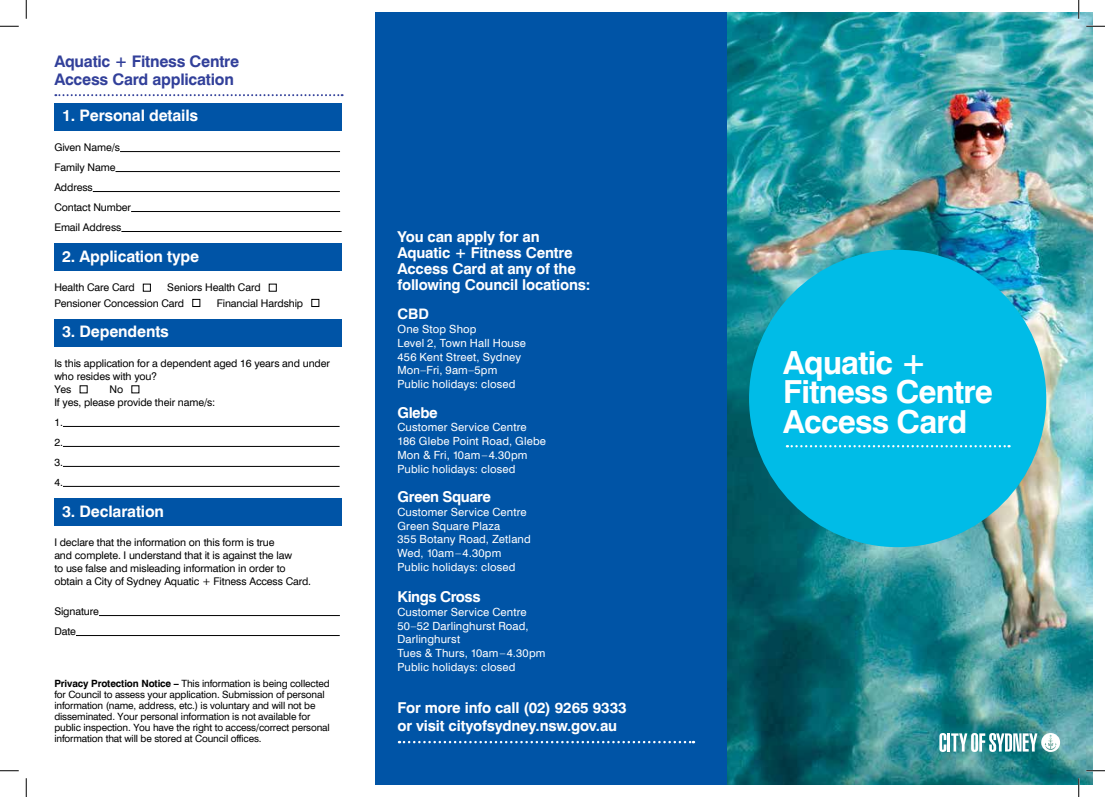
<style>
.page{position:relative;width:1105px;height:797px;background:#fff}
.page>*{position:absolute;margin:0;border:0;box-sizing:border-box;transform-origin:0 0}
.t1{font:700 31.88px/29.5px "Swiss 721 BT";letter-spacing:-.025em;color:#fff}
.Intro_text{font:700 16px/17.5px "Swiss 721 BT";letter-spacing:-.015em;color:#32409a}
.t2{font:700 15.88px "Swiss 721 BT";letter-spacing:-.01em;color:#fff}
.Text{font:700 15px/16.2px "Swiss 721 BT";letter-spacing:-.01em;color:#fff}
.Text-2{font:700 15px "Swiss 721 BT";letter-spacing:-.03em;color:#fff}
.t3{font:700 14.5px "Swiss 721 BT";color:#fff}
.t4{font:11.25px "Swiss 721 BT";letter-spacing:.015em;color:#fff}
.t5{font:10.62px/12.9px "Swiss 721 BT";letter-spacing:-.01em;color:#000}
.t6{font:10px/11px "Swiss 721 BT";letter-spacing:-.015em;color:#000}
.s1{font-weight:700}
</style>
<div class="page">
<img style="left:727px;top:12px;width:366px;height:773px">
<div style="left:749px;top:250px;width:297px;height:297px;background:#00bce7;border-radius:50%"></div>
<svg style="left:787px;top:445px;width:222px;height:2px"></svg>
<div style="left:375px;top:12px;width:352px;height:773px;background:#0054a6"></div>
<svg style="left:55px;top:94px;width:288px;height:2px"></svg>
<hr style="left:120px;top:151px;width:220px;height:1px;background:#000">
<hr style="left:115px;top:171px;width:225px;height:1px;background:#000">
<hr style="left:93px;top:191px;width:247px;height:1px;background:#000">
<hr style="left:131px;top:211px;width:209px;height:1px;background:#000">
<hr style="left:121px;top:231px;width:221px;height:1px;background:#000">
<div style="left:54px;top:103px;width:288px;height:28px;background:#0054a6"></div>
<div style="left:143px;top:284px;width:8px;height:7px;border:1px solid #000"></div>
<div style="left:269px;top:284px;width:8px;height:7px;border:1px solid #000"></div>
<div style="left:192px;top:299px;width:8px;height:8px;border:1px solid #000"></div>
<div style="left:312px;top:299px;width:7px;height:8px;border:1px solid #000"></div>
<div style="left:54px;top:243px;width:288px;height:28px;background:#0054a6"></div>
<hr style="left:63px;top:426px;width:277px;height:1px;background:#000">
<hr style="left:63px;top:446px;width:277px;height:1px;background:#000">
<hr style="left:63px;top:466px;width:277px;height:1px;background:#000">
<hr style="left:63px;top:486px;width:277px;height:1px;background:#000">
<div style="left:54px;top:319px;width:288px;height:28px;background:#0054a6"></div>
<hr style="left:99px;top:615px;width:241px;height:1px;background:#000">
<hr style="left:76px;top:635px;width:264px;height:1px;background:#000">
<div style="left:54px;top:498px;width:288px;height:28px;background:#0054a6"></div>
<svg style="left:399px;top:740px;width:295px;height:3px"></svg>
<svg style="left:939px;top:733px;width:121px;height:19px"></svg>
<svg style="left:0;top:25px;width:19px;height:2px"></svg>
<svg style="left:1086px;top:25px;width:19px;height:2px"></svg>
<svg style="left:0;top:770px;width:19px;height:1px"></svg>
<svg style="left:1086px;top:770px;width:19px;height:1px"></svg>
<svg style="left:25px;top:0;width:2px;height:19px"></svg>
<svg style="left:25px;top:778px;width:2px;height:19px"></svg>
<svg style="left:1078px;top:0;width:1px;height:19px"></svg>
<svg style="left:1078px;top:778px;width:1px;height:19px"></svg>
<p class="Intro_text" style="left:54px;top:52px;width:186px">Aquatic + Fitness Centre<br>Access Card application</p>
<p class="t2" style="left:62px;top:106px;width:138px">1. Personal details</p>
<p class="t5" style="left:54px;top:141px;width:67px">Given Name/s</p>
<p class="t5" style="left:54px;top:161px;width:63px">Family Name</p>
<p class="t5" style="left:54px;top:181px;width:40px">Address</p>
<p class="t5" style="left:54px;top:201px;width:78px">Contact Number</p>
<p class="t5" style="left:54px;top:221px;width:69px">Email Address</p>
<p class="t2" style="left:62px;top:246px;width:139px">2. Application type</p>
<p class="t5" style="left:54px;top:281px;width:82px">Health Care Card</p>
<p class="t5" style="left:54px;top:280px;width:208px;line-height:15.2px;text-indent:113px">Seniors Health Card<br>Pensioner Concession Card</p>
<p class="t5" style="left:217px;top:296px;width:88px">Financial Hardship</p>
<p class="t2" style="left:62px;top:322px;width:108px">3. Dependents</p>
<p class="t5" style="left:54px;top:357px;width:277px">Is this application for a dependent aged 16 years and under who resides with you?</p>
<p class="t5" style="left:54px;top:383px;width:19px">Yes</p>
<p class="t5" style="left:110px;top:383px;width:15px">No</p>
<p class="t5" style="left:54px;top:396px;width:163px">If yes, please provide their name/s:</p>
<p class="t5" style="left:54px;top:416px;width:10px">1.</p>
<p class="t5" style="left:54px;top:436px;width:10px">2.</p>
<p class="t5" style="left:54px;top:455px;width:10px">3.</p>
<p class="t5" style="left:54px;top:475px;width:10px">4.</p>
<p class="t2" style="left:62px;top:501px;width:104px">3. Declaration</p>
<p class="t5" style="left:54px;top:536px;width:258px">I declare that the information on this form is true<br>and complete. I understand that it is against the law<br>to use false and misleading information in order to obtain a City of Sydney Aquatic + Fitness Access Card.</p>
<p class="t5" style="left:54px;top:605px;width:46px">Signature</p>
<p class="t5" style="left:54px;top:625px;width:23px">Date</p>
<p class="t6" style="left:54px;top:678px;width:277px"><span class="s1">Privacy Protection Notice –</span> This information is being collected for Council to assess your application. Submission of personal information (name, address, etc.) is voluntary and will not be disseminated. Your personal information is not available for public inspection. You have the right to access/correct personal information that will be stored at Council offices.</p>
<p class="Text" style="left:397px;top:228px;width:144px">You can apply for an</p>
<p class="Text" style="left:397px;top:244px;width:194px">Aquatic + Fitness Centre<br>Access Card at any of the following Council locations:</p>
<p class="t3" style="left:397px;top:305px;width:33px">CBD</p>
<p class="t4" style="left:397px;top:322px;width:81px">One Stop Shop</p>
<p class="t4" style="left:397px;top:336px;width:130px">Level 2, Town Hall House</p>
<p class="t4" style="left:397px;top:350px;width:125px">456 Kent Street, Sydney</p>
<p class="t4" style="left:397px;top:363px;width:101px">Mon–Fri, 9am–5pm</p>
<p class="t4" style="left:397px;top:377px;width:120px">Public holidays: closed</p>
<p class="Text" style="left:397px;top:404px;width:42px">Glebe</p>
<p class="t4" style="left:397px;top:420px;width:131px">Customer Service Centre</p>
<p class="t4" style="left:397px;top:434px;width:150px">186 Glebe Point Road, Glebe</p>
<p class="t4" style="left:397px;top:448px;width:132px">Mon &amp; Fri, 10am–4.30pm</p>
<p class="t4" style="left:397px;top:462px;width:120px">Public holidays: closed</p>
<p class="Text-2" style="left:397px;top:487px;width:95px">Green Square</p>
<p class="t4" style="left:397px;top:505px;width:131px">Customer Service Centre</p>
<p class="t4" style="left:397px;top:518px;width:104px">Green Square Plaza</p>
<p class="t4" style="left:397px;top:532px;width:135px">355 Botany Road, Zetland</p>
<p class="t4" style="left:397px;top:546px;width:105px">Wed, 10am–4.30pm</p>
<p class="t4" style="left:397px;top:560px;width:120px">Public holidays: closed</p>
<p class="Text-2" style="left:397px;top:587px;width:85px">Kings Cross</p>
<p class="t4" style="left:397px;top:605px;width:131px">Customer Service Centre</p>
<p class="t4" style="left:397px;top:618px;width:133px">50–52 Darlinghurst Road,</p>
<p class="t4" style="left:397px;top:632px;width:64px">Darlinghurst</p>
<p class="t4" style="left:397px;top:646px;width:150px">Tues &amp; Thurs, 10am–4.30pm</p>
<p class="t4" style="left:397px;top:660px;width:120px">Public holidays: closed</p>
<p class="Text" style="left:397px;top:699px;width:231px">For more info call (02) 9265 9333</p>
<p class="Text" style="left:397px;top:717px;width:221px">or visit cityofsydney.nsw.gov.au</p>
<p class="t1" style="left:783px;top:347px;width:211px">Aquatic +<br>Fitness Centre<br>Access Card</p>
</div>
